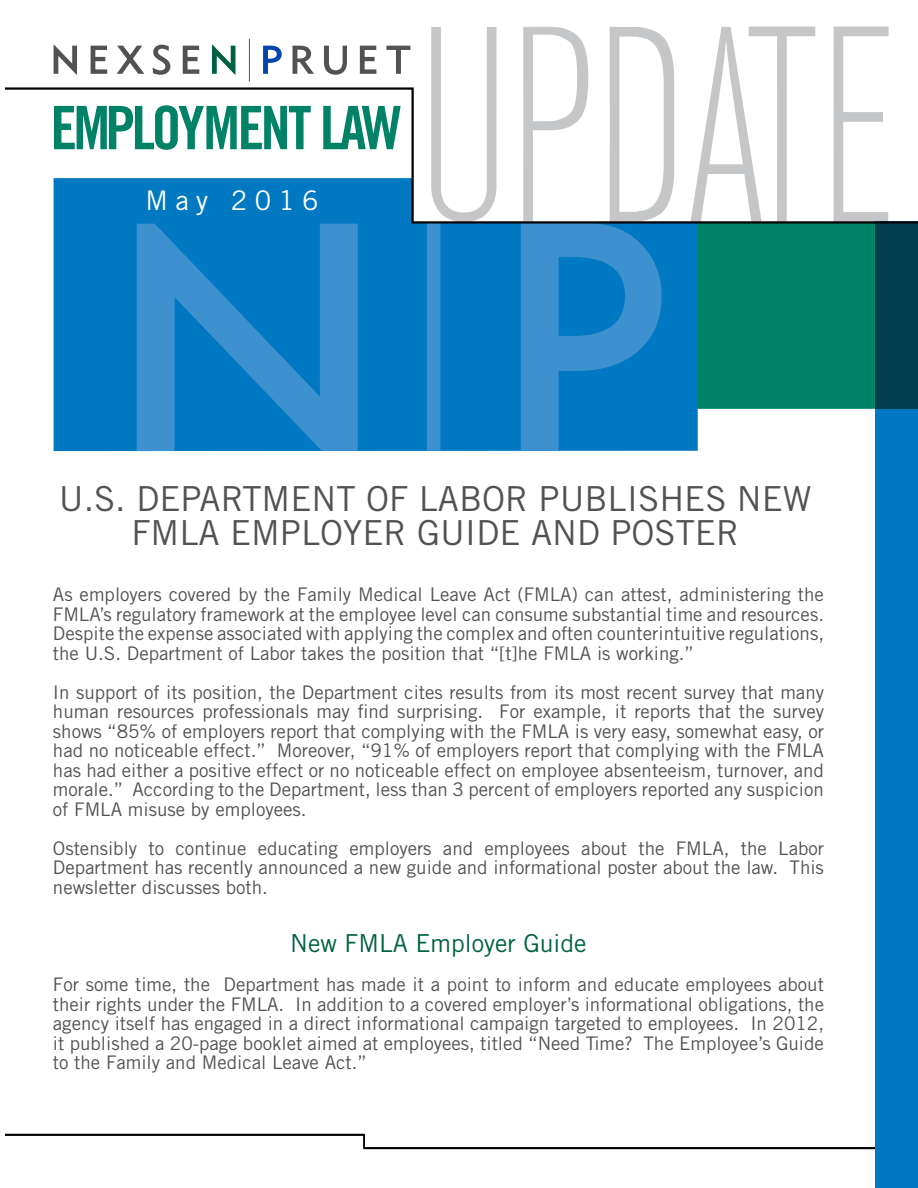
<style>
.page{position:relative;width:918px;height:1188px;background:#fff}
.page>*{position:absolute;margin:0;border:0;box-sizing:border-box;transform-origin:0 0}
.t1{font:60px "Trade Gothic LT Std Bd Cn 20";letter-spacing:-.06em;color:#008266}
.t2{font:34.5px/34.5px "Trade Gothic LT Std";color:#525254;text-align:center}
.t3{font:27px "Trade Gothic LT Std";letter-spacing:.27em;color:#fff}
.t4{font:24.75px "Trade Gothic LT Std";color:#006140}
.t5{font:18.75px/19.5px "Trade Gothic LT Std";color:#525254;text-align:justify}
</style>
<div class="page">
<svg style="left:431px;top:27px;width:66px;height:59px"></svg>
<svg style="left:698px;top:27px;width:191px;height:382px"></svg>
<svg style="left:4px;top:1133px;width:872px;height:17px"></svg>
<div style="left:876px;top:222px;width:42px;height:966px;background:#0078c2"></div>
<div style="left:54px;top:225px;width:644px;height:226px;background:#0078c2"></div>
<div style="left:427px;top:223px;width:13px;height:228px;background:#3d91cf"></div>
<svg style="left:521px;top:27px;width:153px;height:424px;background:#4899cf"></svg>
<svg style="left:137px;top:225px;width:221px;height:226px;background:#1d84c8"></svg>
<div style="left:876px;top:223px;width:42px;height:186px;background:#003d4d"></div>
<svg style="left:54px;top:45px;width:23px;height:30px"></svg>
<svg style="left:91px;top:46px;width:16px;height:28px"></svg>
<svg style="left:117px;top:46px;width:27px;height:28px"></svg>
<svg style="left:153px;top:45px;width:17px;height:30px"></svg>
<svg style="left:183px;top:46px;width:16px;height:28px"></svg>
<svg style="left:212px;top:45px;width:24px;height:30px"></svg>
<hr style="left:249px;top:39px;width:1px;height:43px;background:#525254">
<svg style="left:263px;top:46px;width:19px;height:28px"></svg>
<svg style="left:293px;top:46px;width:21px;height:28px"></svg>
<svg style="left:324px;top:46px;width:23px;height:29px"></svg>
<svg style="left:360px;top:46px;width:16px;height:28px"></svg>
<svg style="left:386px;top:46px;width:24px;height:28px"></svg>
<svg style="left:4px;top:86px;width:914px;height:139px"></svg>
<h1 class="t1" style="left:50px;top:91px;width:353px">EMPLOYMENT LAW</h1>
<h3 class="t3" style="left:146px;top:184px;width:175px">May 2016</h3>
<h2 class="t2" style="left:59px;top:481px;width:754px">U.S. DEPARTMENT OF LABOR PUBLISHES NEW<br>FMLA EMPLOYER GUIDE AND POSTER</h2>
<p class="t5" style="left:53px;top:584px;width:773px">As employers covered by the Family Medical Leave Act (FMLA) can attest, administering the FMLA’s regulatory framework at the employee level can consume substantial time and resources.<br>Despite the expense associated with applying the complex and often counterintuitive regulations, the U.S. Department of Labor takes the position that “[t]he FMLA is working.”</p>
<p class="t5" style="left:53px;top:682px;width:773px">In support of its position, the Department cites results from its most recent survey that many human resources professionals may find surprising. For example, it reports that the survey shows “85% of employers report that complying with the FMLA is very easy, somewhat easy, or had no noticeable effect.” Moreover, “91% of employers report that complying with the FMLA has had either a positive effect or no noticeable effect on employee absenteeism, turnover, and morale.” According to the Department, less than 3 percent of employers reported any suspicion of FMLA misuse by employees.</p>
<p class="t5" style="left:53px;top:838px;width:773px">Ostensibly to continue educating employers and employees about the FMLA, the Labor Department has recently announced a new guide and informational poster about the law. This newsletter discusses both.</p>
<h3 class="t4" style="left:290px;top:928px;width:298px">New FMLA Employer Guide</h3>
<p class="t5" style="left:53px;top:974px;width:773px">For some time, the Department has made it a point to inform and educate employees about their rights under the FMLA. In addition to a covered employer’s informational obligations, the agency itself has engaged in a direct informational campaign targeted to employees. In 2012, it published a 20-page booklet aimed at employees, titled “Need Time? The Employee’s Guide to the Family and Medical Leave Act.”</p>
</div>
